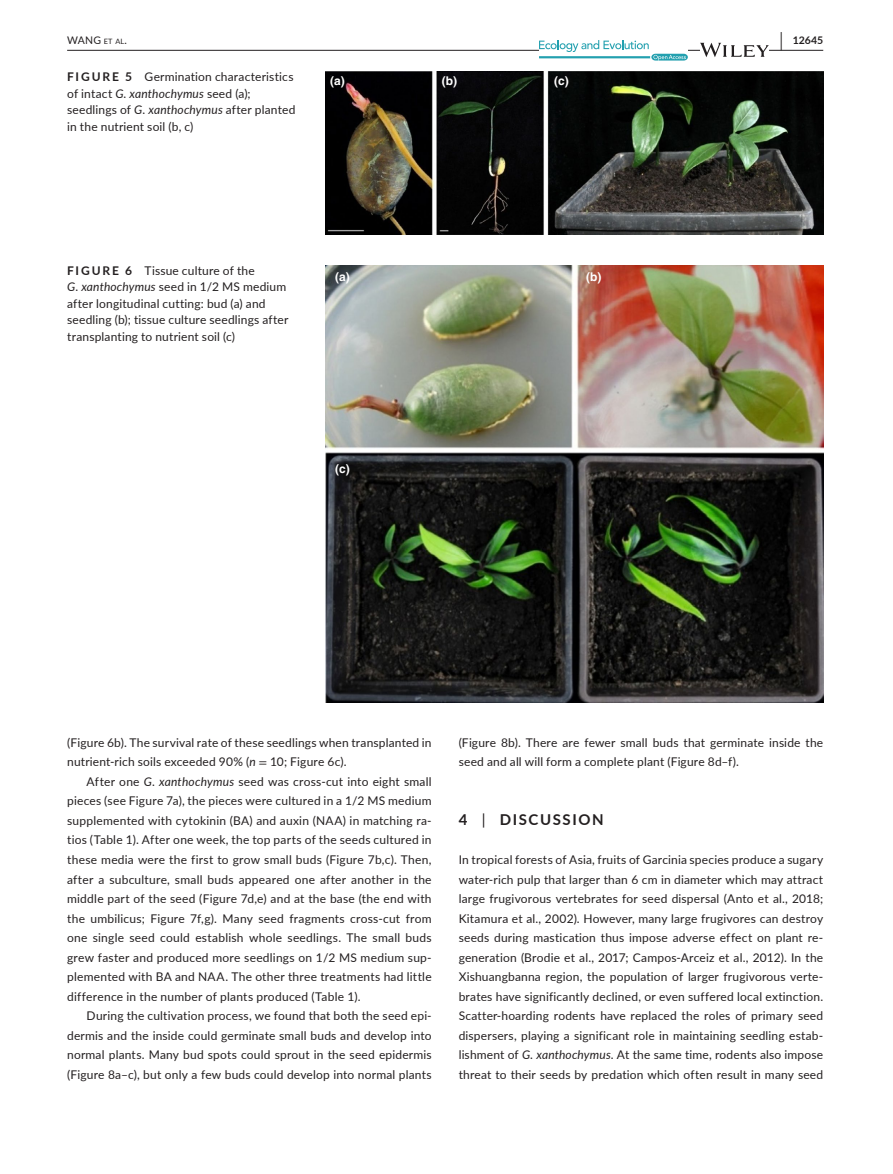
<style>
.page{position:relative;width:893px;height:1174px;background:#fff}
.page>*{position:absolute;margin:0;border:0;box-sizing:border-box;transform-origin:0 0}
.t1{font:700 19.5px "Lato";color:#231f20;scale:.48 1}
.t2{font:700 15px "Lato";letter-spacing:.11em;color:#231f20}
.t3{font:12px/19.5px "Lato";letter-spacing:.015em;color:#231f20}
.t4{font:700 12px "Helvetica";color:#fff}
.t5{font:10.5px "Lato";color:#231f20}
.t6{font:700 10.5px "Lato";color:#231f20}
.s1{font-size:7.35px}
.s2{font-weight:700}
.s3{font-style:italic}
.s4{font-family:"STIX"}
.s5{font-weight:400}
</style>
<div class="page">
<hr style="left:67px;top:50px;width:756px;height:1px;background:#231f20">
<svg style="left:539px;top:40px;width:149px;height:21px"></svg>
<svg style="left:700px;top:43px;width:69px;height:14px"></svg>
<img style="left:326px;top:72px;width:497px;height:163px">
<img style="left:326px;top:265px;width:497px;height:437px">
<h1 class="t1" style="left:780px;top:25px;width:7px">|</h1>
<p class="t5" style="left:67px;top:33px;width:61px">WANG <span class="s1">et al</span>.</p>
<p class="t6" style="left:793px;top:33px;width:32px">12645</p>
<p class="t3" style="left:67px;top:68px;width:230px;line-height:16.5px"><span class="s2">FIGURE 5</span> Germination characteristics of intact <span class="s3">G. xanthochymus</span> seed (a); seedlings of <span class="s3">G. xanthochymus</span> after planted in the nutrient soil (b, c)</p>
<p class="t4" style="left:330px;top:73px;width:16px">(a)</p>
<p class="t4" style="left:442px;top:73px;width:17px">(b)</p>
<p class="t4" style="left:554px;top:73px;width:16px">(c)</p>
<p class="t3" style="left:67px;top:262px;width:223px;line-height:16.5px"><span class="s2">FIGURE 6</span> Tissue culture of the<br><span class="s3">G. xanthochymus</span> seed in 1/2 MS medium after longitudinal cutting: bud (a) and seedling (b); tissue culture seedlings after transplanting to nutrient soil (c)</p>
<p class="t4" style="left:335px;top:270px;width:16px">(a)</p>
<p class="t4" style="left:335px;top:461px;width:16px">(c)</p>
<p class="t4" style="left:586px;top:270px;width:17px">(b)</p>
<p class="t3" style="left:67px;top:732px;width:366px">(Figure 6b). The survival rate of these seedlings when transplanted in nutrient-rich soils exceeded 90% (<span class="s3">n</span> <span class="s4">=</span> 10; Figure 6c).</p>
<p class="t3" style="left:67px;top:771px;width:366px;text-align:justify;text-indent:20px">After one <span class="s3">G. xanthochymus</span> seed was cross-cut into eight small pieces (see Figure 7a), the pieces were cultured in a 1/2 MS medium supplemented with cytokinin (BA) and auxin (NAA) in matching ra&shy;tios (Table 1). After one week, the top parts of the seeds cultured in these media were the first to grow small buds (Figure 7b,c). Then, after a subculture, small buds appeared one after another in the middle part of the seed (Figure 7d,e) and at the base (the end with the umbilicus; Figure 7f,g). Many seed fragments cross-cut from one single seed could establish whole seedlings. The small buds grew faster and produced more seedlings on 1/2 MS medium sup&shy;plemented with BA and NAA. The other three treatments had little difference in the number of plants produced (Table 1).</p>
<p class="t3" style="left:67px;top:1005px;width:366px;text-align:justify;text-indent:20px">During the cultivation process, we found that both the seed epi&shy;dermis and the inside could germinate small buds and develop into normal plants. Many bud spots could sprout in the seed epidermis (Figure 8a–c), but only a few buds could develop into normal plants</p>
<p class="t3" style="left:459px;top:732px;width:366px">(Figure 8b). There are fewer small buds that germinate inside the seed and all will form a complete plant (Figure 8d–f).</p>
<p class="t2" style="left:459px;top:808px;width:147px">4 <span class="s5">|</span> DISCUSSION</p>
<p class="t3" style="left:459px;top:849px;width:366px;text-align:justify">In tropical forests of Asia, fruits of Garcinia species produce a sugary water-rich pulp that larger than 6 cm in diameter which may attract large frugivorous vertebrates for seed dispersal (Anto et al., 2018; Kitamura et al., 2002). However, many large frugivores can destroy seeds during mastication thus impose adverse effect on plant re&shy;generation (Brodie et al., 2017; Campos-Arceiz et al., 2012). In the Xishuangbanna region, the population of larger frugivorous verte&shy;brates have significantly declined, or even suffered local extinction.<br>Scatter-hoarding rodents have replaced the roles of primary seed dispersers, playing a significant role in maintaining seedling estab&shy;lishment of <span class="s3">G. xanthochymus</span>. At the same time, rodents also impose threat to their seeds by predation which often result in many seed</p>
</div>
